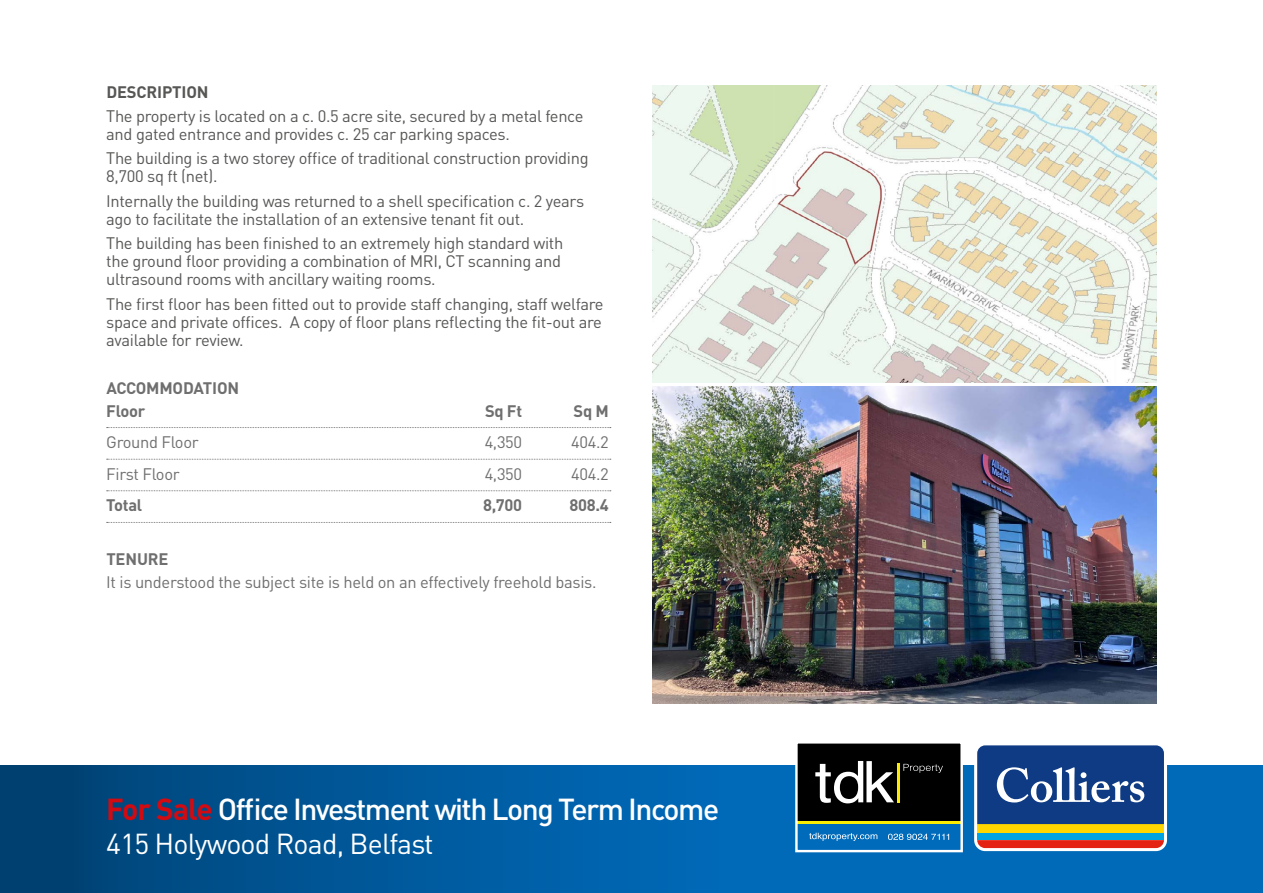
<style>
.page{position:relative;width:1263px;height:893px;background:#fff}
.page>*{position:absolute;margin:0;border:0;box-sizing:border-box;transform-origin:0 0}
.t1{font:500 30px "DIN Pro";letter-spacing:-.05em;color:#fff}
.t2{font:28.5px "DIN Pro";letter-spacing:-.03em;color:#fff}
.t3{font:16.5px/18px "DIN Pro";letter-spacing:-.02em;color:#575756}
.t4{font:16.5px "DIN Pro";letter-spacing:-.02em;color:#706f6f}
.t5{font:700 16.5px/22.2px "DIN Pro";letter-spacing:-.02em;color:#706f6f}
.t6{font:700 16.5px "DIN Pro";letter-spacing:-.01em;color:#575756}
.s1{font-weight:700;color:#d20a11}
</style>
<div class="page">
<svg style="left:0;top:765px;width:1263px;height:128px;background:#005ba0"></svg>
<svg style="left:107px;top:427px;width:504px;height:1px"></svg>
<svg style="left:107px;top:459px;width:504px;height:1px"></svg>
<svg style="left:107px;top:490px;width:504px;height:1px"></svg>
<svg style="left:107px;top:522px;width:504px;height:1px"></svg>
<img style="left:653px;top:85px;width:504px;height:298px">
<img style="left:653px;top:387px;width:504px;height:317px">
<div style="left:797px;top:742px;width:165px;height:80px;background:#000"></div>
<svg style="left:815px;top:761px;width:79px;height:42px"></svg>
<hr style="left:897px;top:763px;width:3px;height:39px;background:#fced00">
<svg style="left:903px;top:764px;width:40px;height:9px"></svg>
<div style="left:797px;top:823px;width:165px;height:28px;background:#006bba"></div>
<svg style="left:888px;top:834px;width:61px;height:6px"></svg>
<svg style="left:809px;top:833px;width:68px;height:8px"></svg>
<hr style="left:796px;top:821px;width:166px;height:2px;background:#fced00">
<div style="left:974px;top:742px;width:193px;height:109px;background:linear-gradient(to right,#fdf7f7,#fef8f7);border-radius:11px"></div>
<div style="left:977px;top:832px;width:187px;height:8px;background:#00a3e1"></div>
<div style="left:977px;top:824px;width:187px;height:8px;background:#ffd600"></div>
<svg style="left:977px;top:840px;width:187px;height:8px"></svg>
<svg style="left:977px;top:745px;width:187px;height:79px;background:#295191"></svg>
<div style="left:795px;top:741px;width:168px;height:111px;border:2px solid #fff"></div>
<p class="t6" style="left:106px;top:80px;width:104px">DESCRIPTION</p>
<p class="t3" style="left:106px;top:106px;width:479px">The property is located on a c. 0.5 acre site, secured by a metal fence and gated entrance and provides c. 25 car parking spaces.</p>
<p class="t3" style="left:106px;top:149px;width:484px">The building is a two storey office of traditional construction providing<br>8,700 sq ft (net).</p>
<p class="t3" style="left:106px;top:191px;width:479px">Internally the building was returned to a shell specification c. 2 years ago to facilitate the installation of an extensive tenant fit out.</p>
<p class="t3" style="left:106px;top:233px;width:458px">The building has been finished to an extremely high standard with the ground floor providing a combination of MRI, CT scanning and ultrasound rooms with ancillary waiting rooms.</p>
<p class="t3" style="left:106px;top:294px;width:499px;text-align:justify">The first floor has been fitted out to provide staff changing, staff welfare space and private offices. A copy of floor plans reflecting the fit-out are available for review.</p>
<p class="t5" style="left:106px;top:377px;width:134px">ACCOMMODATION<br>Floor</p>
<p class="t5" style="left:485px;top:399px;width:39px">Sq Ft</p>
<p class="t5" style="left:574px;top:399px;width:37px">Sq M</p>
<p class="t4" style="left:106px;top:431px;width:94px">Ground Floor</p>
<p class="t4" style="left:485px;top:431px;width:39px">4,350</p>
<p class="t4" style="left:571px;top:431px;width:39px">404.2</p>
<p class="t4" style="left:106px;top:463px;width:75px">First Floor</p>
<p class="t4" style="left:485px;top:463px;width:39px">4,350</p>
<p class="t4" style="left:571px;top:463px;width:39px">404.2</p>
<p class="t5" style="left:106px;top:494px;width:37px">Total</p>
<p class="t5" style="left:483px;top:494px;width:41px">8,700</p>
<p class="t5" style="left:570px;top:494px;width:41px">808.4</p>
<p class="t5" style="left:106px;top:547px;width:64px">TENURE</p>
<p class="t4" style="left:106px;top:570px;width:492px">It is understood the subject site is held on an effectively freehold basis.</p>
<h1 class="t1" style="left:106px;top:788px;width:614px"><span class="s1">For Sale</span> Office Investment with Long Term Income</h1>
<h2 class="t2" style="left:106px;top:824px;width:329px">415 Holywood Road, Belfast</h2>
</div>
